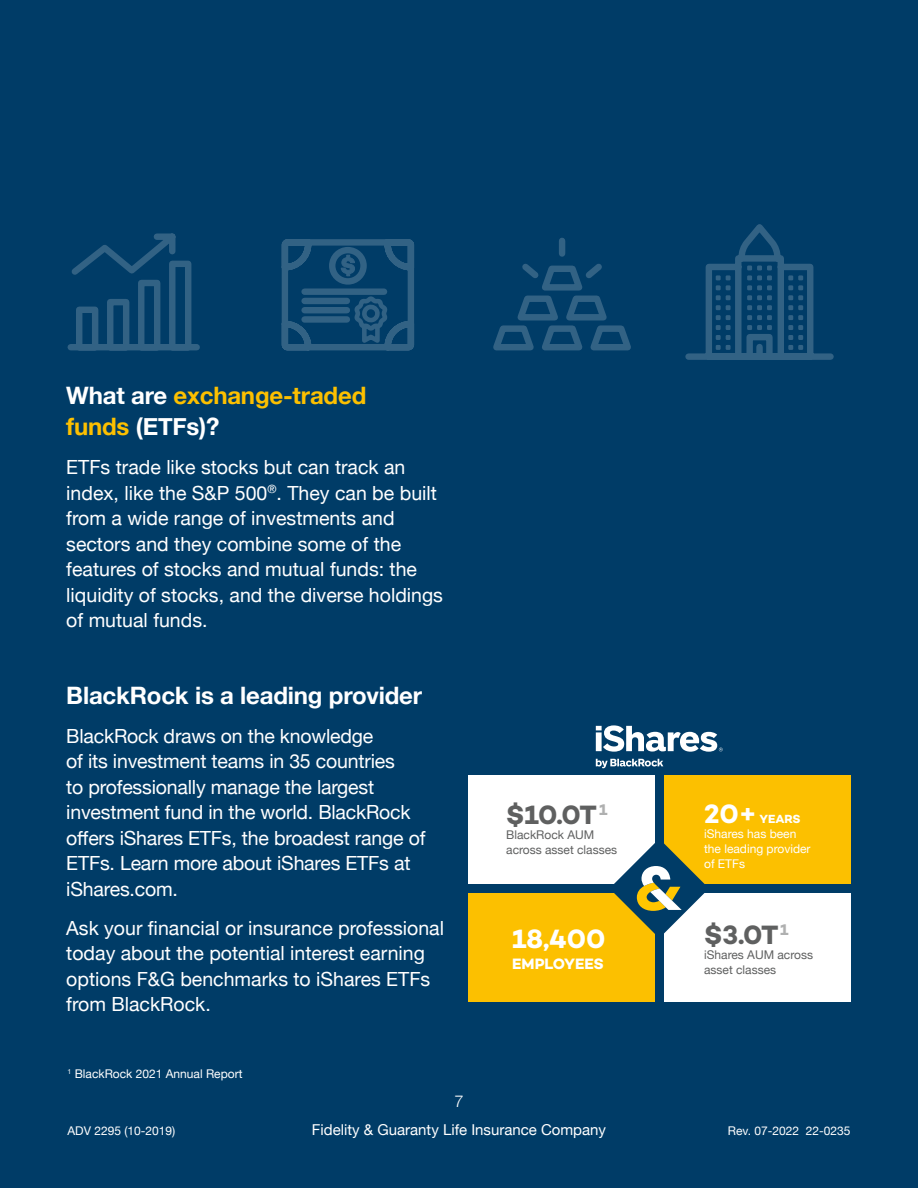
<style>
.page{position:relative;width:918px;height:1188px;background:#003c67}
.page>*{position:absolute;margin:0;border:0;box-sizing:border-box;transform-origin:0 0}
.t1{font:700 27px "Campton";color:#5f6060}
.t2{font:700 27px "Campton";color:#fff}
.t3{font:700 24px/31.5px "Helvetica Neue";letter-spacing:-.01em;color:#fcc000}
.t4{font:700 24px "Helvetica Neue";letter-spacing:-.01em;color:#fff}
.t5{font:19.5px/25.5px "Helvetica Neue";color:#fff}
.t6{font:300 16.5px "Helvetica Neue";color:#fff}
.t7{font:700 15.3px "Campton";letter-spacing:-.005em;color:#fff}
.t8{font:15px "Helvetica Neue";color:#fff}
.t9{font:12px/15px "Helvetica Neue";color:#fff}
.t10{font:12px/15px "Helvetica Neue";color:#5f6060}
.t11{font:700 12px "Campton";color:#fff}
.s1{color:#fff}
</style>
<div class="page">
<div style="left:468px;top:775px;width:186px;height:109px;background:#fff"></div>
<div style="left:664px;top:775px;width:186px;height:109px;background:#fcc000"></div>
<div style="left:468px;top:893px;width:186px;height:109px;background:#fcc000"></div>
<div style="left:664px;top:893px;width:186px;height:109px;background:#fff"></div>
<svg style="left:614px;top:839px;width:91px;height:99px"></svg>
<svg style="left:596px;top:725px;width:127px;height:43px"></svg>
<svg style="left:67px;top:233px;width:133px;height:118px"></svg>
<svg style="left:281px;top:239px;width:134px;height:112px"></svg>
<svg style="left:493px;top:238px;width:138px;height:113px"></svg>
<svg style="left:685px;top:224px;width:149px;height:136px"></svg>
<p class="t3" style="left:66px;top:380px;width:302px"><span class="s1">What are</span> exchange-traded funds <span class="s1">(ETFs)?</span></p>
<p class="t5" style="left:66px;top:456px;width:378px">ETFs trade like stocks but can track an index, like the S&amp;P 500<sup>®</sup>. They can be built from a wide range of investments and sectors and they combine some of the features of stocks and mutual funds: the liquidity of stocks, and the diverse holdings of mutual funds.</p>
<p class="t4" style="left:66px;top:677px;width:357px">BlackRock is a leading provider</p>
<p class="t5" style="left:66px;top:724px;width:361px">BlackRock draws on the knowledge<br>of its investment teams in 35 countries<br>to professionally manage the largest investment fund in the world. BlackRock offers iShares ETFs, the broadest range of ETFs. Learn more about iShares ETFs at iShares.com.</p>
<p class="t5" style="left:66px;top:916px;width:379px">Ask your financial or insurance professional today about the potential interest earning options F&amp;G benchmarks to iShares ETFs from BlackRock.</p>
<p class="t9" style="left:68px;top:1067px;width:177px"><sup>1</sup> BlackRock 2021 Annual Report</p>
<p class="t6" style="left:454px;top:1088px;width:11px">7</p>
<h1 class="t1" style="left:506px;top:797px;width:103px">$10.0T <sup>1</sup></h1>
<p class="t10" style="left:506px;top:828px;width:112px">BlackRock AUM across asset classes</p>
<h1 class="t2" style="left:512px;top:922px;width:95px">18,400</h1>
<p class="t7" style="left:512px;top:954px;width:93px">EMPLOYEES</p>
<h1 class="t2" style="left:704px;top:796px;width:54px">20+</h1>
<p class="t11" style="left:760px;top:811px;width:43px">YEARS</p>
<p class="t9" style="left:704px;top:827px;width:108px">iShares has been the leading provider of ETFs</p>
<h1 class="t1" style="left:704px;top:918px;width:86px">$3.0T<sup>1</sup></h1>
<p class="t10" style="left:704px;top:948px;width:110px">iShares AUM across asset classes</p>
<p class="t9" style="left:68px;top:1124px;width:109px">ADV 2295 (10-2019)</p>
<p class="t8" style="left:312px;top:1119px;width:296px">Fidelity &amp; Guaranty Life Insurance Company</p>
<p class="t9" style="left:728px;top:1124px;width:124px">Rev. 07-2022 22-0235</p>
</div>
